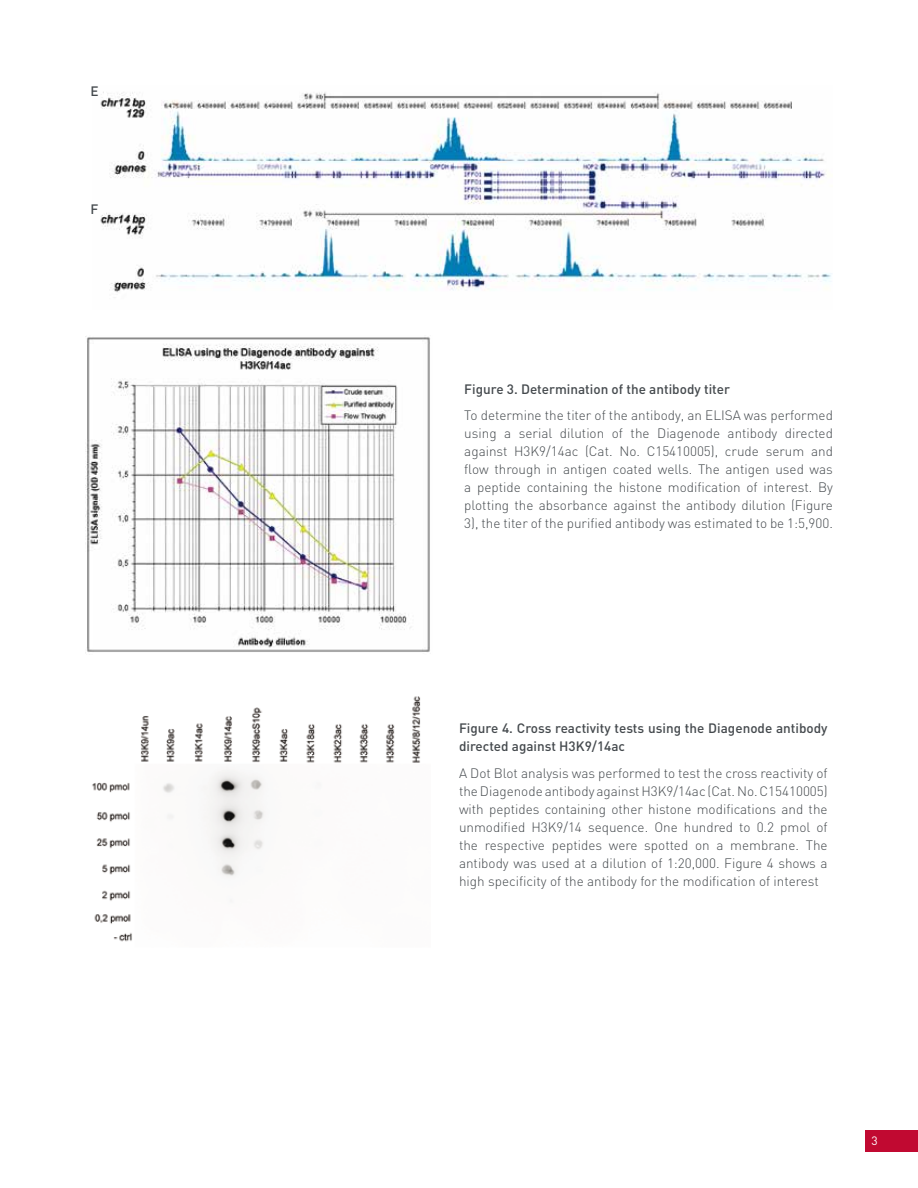
<style>
.page{position:relative;width:918px;height:1188px;background:#fff}
.page>*{position:absolute;margin:0;border:0;box-sizing:border-box;transform-origin:0 0}
.t1{font:300 13.5px/18px "DIN";color:#44494d;text-align:justify}
.t2{font:500 13.5px/18px "DIN";color:#44494d}
.t3{font:12px "DIN";color:#fff}
</style>
<div class="page">
<div style="left:865px;top:1131px;width:53px;height:21px;background:#c10931"></div>
<img style="left:85px;top:336px;width:345px;height:317px">
<img style="left:92px;top:696px;width:329px;height:246px">
<img style="left:100px;top:92px;width:732px;height:200px">
<p class="t2" style="left:91px;top:82px;width:10px">E</p>
<p class="t2" style="left:91px;top:200px;width:9px">F</p>
<p class="t2" style="left:464px;top:379px;width:267px">Figure 3. Determination of the antibody titer</p>
<p class="t1" style="left:464px;top:406px;width:370px">To determine the titer of the antibody, an ELISA was performed using a serial dilution of the Diagenode antibody directed against H3K9/14ac (Cat. No. C15410005), crude serum and flow through in antigen coated wells. The antigen used was a peptide containing the histone modification of interest. By plotting the absorbance against the antibody dilution (Figure 3), the titer of the purified antibody was estimated to be 1:5,900.</p>
<p class="t2" style="left:459px;top:719px;width:370px">Figure 4. Cross reactivity tests using the Diagenode antibody directed against H3K9/14ac</p>
<p class="t1" style="left:459px;top:764px;width:370px">A Dot Blot analysis was performed to test the cross reactivity of the Diagenode antibody against H3K9/14ac (Cat. No. C15410005) with peptides containing other histone modifications and the unmodified H3K9/14 sequence. One hundred to 0.2 pmol of the respective peptides were spotted on a membrane. The antibody was used at a dilution of 1:20,000. Figure 4 shows a high specificity of the antibody for the modification of interest</p>
<p class="t3" style="left:871px;top:1133px;width:8px">3</p>
</div>
